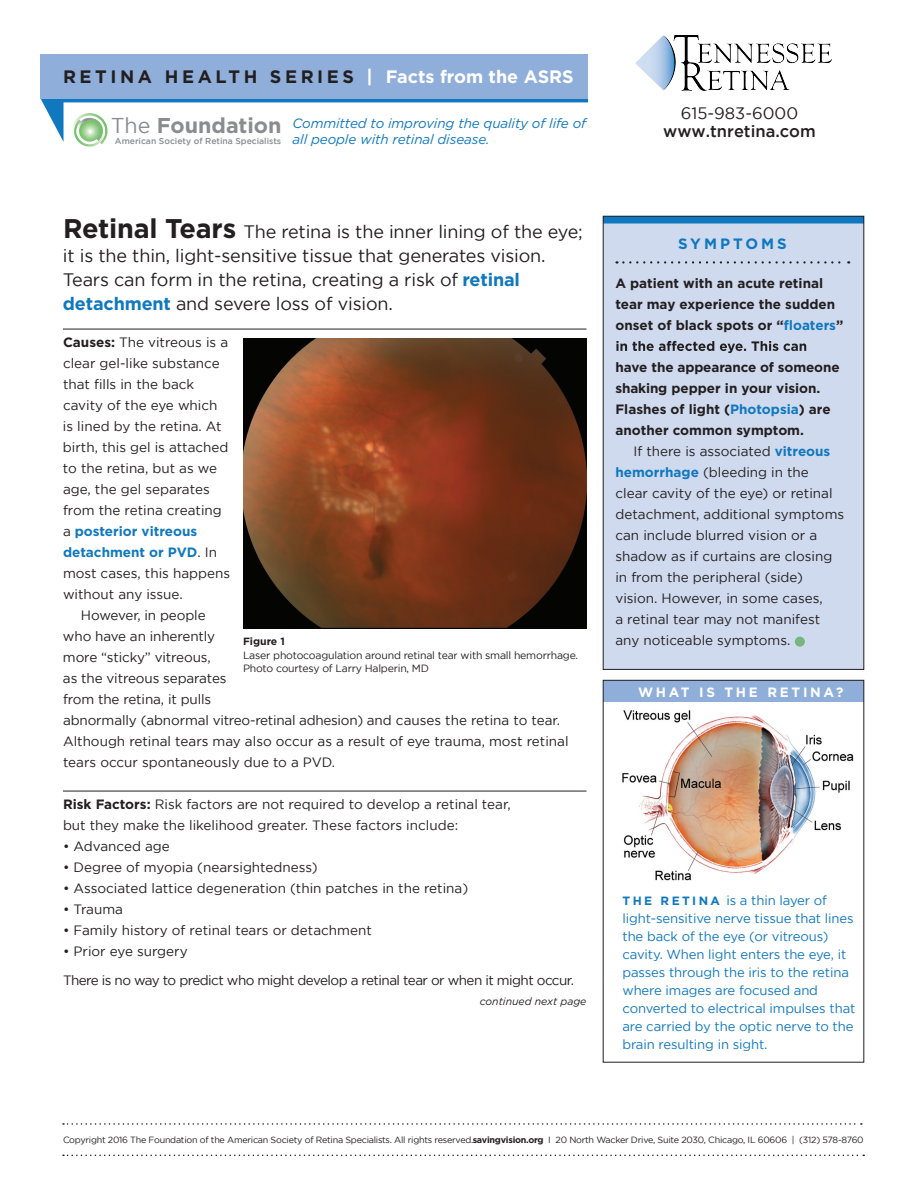
<style>
.page{position:relative;width:918px;height:1188px;background:#fff}
.page>*{position:absolute;margin:0;border:0;box-sizing:border-box;transform-origin:0 0}
.t1{font:700 21.45px "Gotham";color:#8a8c8f}
.t2{font:18px/24px "Gotham";letter-spacing:-.01em;color:#231f20}
.t3{font:700 18px "Gotham";letter-spacing:.2em;color:#231f20}
.t4{font:500 16.5px "Gotham";color:#231f20}
.t5{font:16.5px "Gotham";color:#231f20}
.t6{font:700 15px "Gotham";letter-spacing:.2em;color:#1078bf}
.t7{font:13.5px/21px "Gotham";color:#231f20}
.t8{font:700 13.5px/21px "Gotham";color:#231f20}
.t9{font:13.5px/28.5px "Gotham";letter-spacing:-.04em;color:#231f20}
.t10{font:italic 13.5px/16.2px "Gotham";letter-spacing:-.01em;color:#1078bf}
.t11{font:700 13.5px "Gotham";color:#1078bf}
.t12{font:700 13.5px "Gotham";letter-spacing:.2em;color:#fff}
.t13{font:13.2px/18px "Gotham";letter-spacing:-.01em;color:#1078bf}
.t14{font:10.5px/13.5px "Gotham";letter-spacing:-.02em;color:#231f20}
.t15{font:italic 10.5px "Gotham";color:#231f20}
.t16{font:700 10.5px "Gotham";color:#231f20}
.t17{font:9px "Gotham";letter-spacing:-.025em;color:#231f20}
.t18{font:500 8.55px "Gotham";color:#8a8c8f}
.s1{color:#fff}
.s2{font-weight:400}
.s3{font-weight:700;font-size:27px}
.s4{font-weight:700;color:#1078bf}
.s5{font-weight:700}
.s6{font-weight:400;color:#231f20}
.s7{color:#1078bf}
.s8{font-weight:700;font-size:12px}
</style>
<div class="page">
<svg style="left:41px;top:99px;width:23px;height:43px"></svg>
<hr style="left:54px;top:98px;width:534px;height:4px;background:#1078bf">
<div style="left:40px;top:54px;width:548px;height:45px;background:#90aeda"></div>
<svg style="left:63px;top:1123px;width:799px;height:2px"></svg>
<svg style="left:63px;top:1155px;width:801px;height:1px"></svg>
<hr style="left:63px;top:329px;width:523px;height:1px;background:#231f20">
<hr style="left:63px;top:791px;width:523px;height:1px;background:#231f20">
<img style="left:243px;top:339px;width:343px;height:289px">
<div style="left:603px;top:216px;width:261px;height:454px;background:#cfdaee"></div>
<svg style="left:623px;top:261px;width:226px;height:3px"></svg>
<img style="left:622px;top:710px;width:232px;height:171px">
<div style="left:603px;top:680px;width:261px;height:22px;background:#90aeda"></div>
<div style="left:603px;top:216px;width:261px;height:8px;background:#1078bf"></div>
<div style="left:603px;top:216px;width:261px;height:454px;border:1px solid #231f20"></div>
<svg style="left:616px;top:341px;width:190px;height:12px"></svg>
<svg style="left:795px;top:637px;width:10px;height:10px"></svg>
<svg style="left:73px;top:113px;width:35px;height:34px"></svg>
<svg style="left:79px;top:120px;width:21px;height:22px"></svg>
<img style="left:636px;top:36px;width:195px;height:55px">
<h2 class="t3" style="left:63px;top:66px;width:512px">RETINA HEALTH SERIES <span class="s1">| Factsfrom the ASRS</span></h2>
<h1 class="t1" style="left:111px;top:113px;width:172px"><span class="s2">The</span> Foundation</h1>
<p class="t18" style="left:115px;top:136px;width:168px">American Society of Retina Specialists</p>
<p class="t10" style="left:293px;top:115px;width:295px">Committed to improving the quality of life of all people with retinal disease.</p>
<p class="t5" style="left:681px;top:104px;width:119px">615-983-6000</p>
<p class="t4" style="left:663px;top:122px;width:154px">www.tnretina.com</p>
<h2 class="t2" style="left:63px;top:219px;width:521px"><span class="s3">Retinal Tears</span> The retina is the inner lining of the eye; it is the thin, light-sensitive tissue that generates vision.<br>Tears can form in the retina, creating a risk of <span class="s4">retinal detachment</span> and severe loss of vision.</h2>
<p class="t7" style="left:63px;top:332px;width:167px"><span class="s5">Causes:</span> The vitreous is a</p>
<p class="t7" style="left:63px;top:353px;width:158px">clear gel-like substance</p>
<p class="t7" style="left:63px;top:374px;width:133px">that fills in the back</p>
<p class="t7" style="left:63px;top:395px;width:156px">cavity of the eye which</p>
<p class="t7" style="left:63px;top:416px;width:160px">is lined by the retina. At</p>
<p class="t7" style="left:63px;top:437px;width:167px">birth, this gel is attached</p>
<p class="t7" style="left:63px;top:458px;width:156px">to the retina, but as we</p>
<p class="t7" style="left:63px;top:479px;width:148px">age, the gel separates</p>
<p class="t7" style="left:63px;top:500px;width:160px">from the retina creating</p>
<p class="t11" style="left:63px;top:524px;width:136px"><span class="s6">a</span> posterior vitreous</p>
<p class="t11" style="left:63px;top:545px;width:156px">detachment or PVD<span class="s6">. In</span></p>
<p class="t7" style="left:63px;top:563px;width:169px">most cases, this happens</p>
<p class="t7" style="left:63px;top:584px;width:121px">without any issue.</p>
<p class="t7" style="left:81px;top:605px;width:126px">However, in people</p>
<p class="t7" style="left:63px;top:626px;width:154px">who have an inherently</p>
<p class="t7" style="left:63px;top:647px;width:149px">more “sticky” vitreous,</p>
<p class="t7" style="left:63px;top:668px;width:165px">as the vitreous separates</p>
<p class="t7" style="left:63px;top:689px;width:150px">from the retina, it pulls</p>
<p class="t7" style="left:63px;top:710px;width:499px">abnormally (abnormal vitreo-retinal adhesion) and causes the retina to tear.</p>
<p class="t7" style="left:63px;top:731px;width:507px">Although retinal tears may also occur as a result of eye trauma, most retinal</p>
<p class="t7" style="left:63px;top:752px;width:274px">tears occur spontaneously due to a PVD.</p>
<p class="t7" style="left:63px;top:794px;width:449px"><span class="s5">Risk Factors:</span> Risk factors are not required to develop a retinal tear, but they make the likelihood greater. These factors include:</p>
<p class="t7" style="left:63px;top:836px;width:108px">• Advanced age</p>
<p class="t7" style="left:63px;top:857px;width:256px">• Degree of myopia (nearsightedness)</p>
<p class="t7" style="left:63px;top:878px;width:407px">• Associated lattice degeneration (thin patches in the retina)</p>
<p class="t7" style="left:63px;top:899px;width:61px">• Trauma</p>
<p class="t7" style="left:63px;top:920px;width:310px">• Family history of retinal tears or detachment</p>
<p class="t9" style="left:63px;top:937px;width:512px">• Prior eye surgery<br>There is no way to predict who might develop a retinal tear or when it might occur.</p>
<p class="t16" style="left:243px;top:636px;width:43px">Figure 1</p>
<p class="t14" style="left:243px;top:648px;width:337px">Laser photocoagulation around retinal tear with small hemorrhage.<br>Photo courtesy of Larry Halperin, MD</p>
<p class="t15" style="left:480px;top:996px;width:108px">continued next page</p>
<p class="t6" style="left:678px;top:235px;width:110px">SYMPTOMS</p>
<p class="t8" style="left:615px;top:272px;width:229px">A patient with an acute retinal tear may experience the sudden onset of black spots or “<span class="s7">floaters</span>”</p>
<p class="t8" style="left:615px;top:356px;width:226px">have the appearance of someone shaking pepper in your vision.<br>Flashes of light (<span class="s7">Photopsia</span>) are another common symptom.</p>
<p class="t7" style="left:615px;top:440px;width:230px;text-indent:18px">If there is associated <span class="s4">vitreous hemorrhage</span> (bleeding in the clear cavity of the eye) or retinal detachment, additional symptoms can include blurred vision or a shadow as if curtains are closing in from the peripheral (side) vision. However, in some cases,<br>a retinal tear may not manifest any noticeable symptoms.</p>
<p class="t12" style="left:638px;top:684px;width:207px">WHAT IS THE RETINA?</p>
<p class="t13" style="left:622px;top:891px;width:234px"><span class="s8">T H E R E T I N A</span> is a thin layer of light-sensitive nerve tissue that lines the back of the eye (or vitreous) cavity. When light enters the eye, it passes through the iris to the retina where images are focused and converted to electrical impulses that are carried by the optic nerve to the brain resulting in sight.</p>
<p class="t17" style="left:63px;top:1135px;width:802px">Copyright 2016 The Foundation of the American Society of Retina Specialists. All rights reserved.<span class="s5">savingvision.org</span> I 20 North Wacker Drive, Suite 2030, Chicago, IL 60606 | (312) 578-8760</p>
</div>
